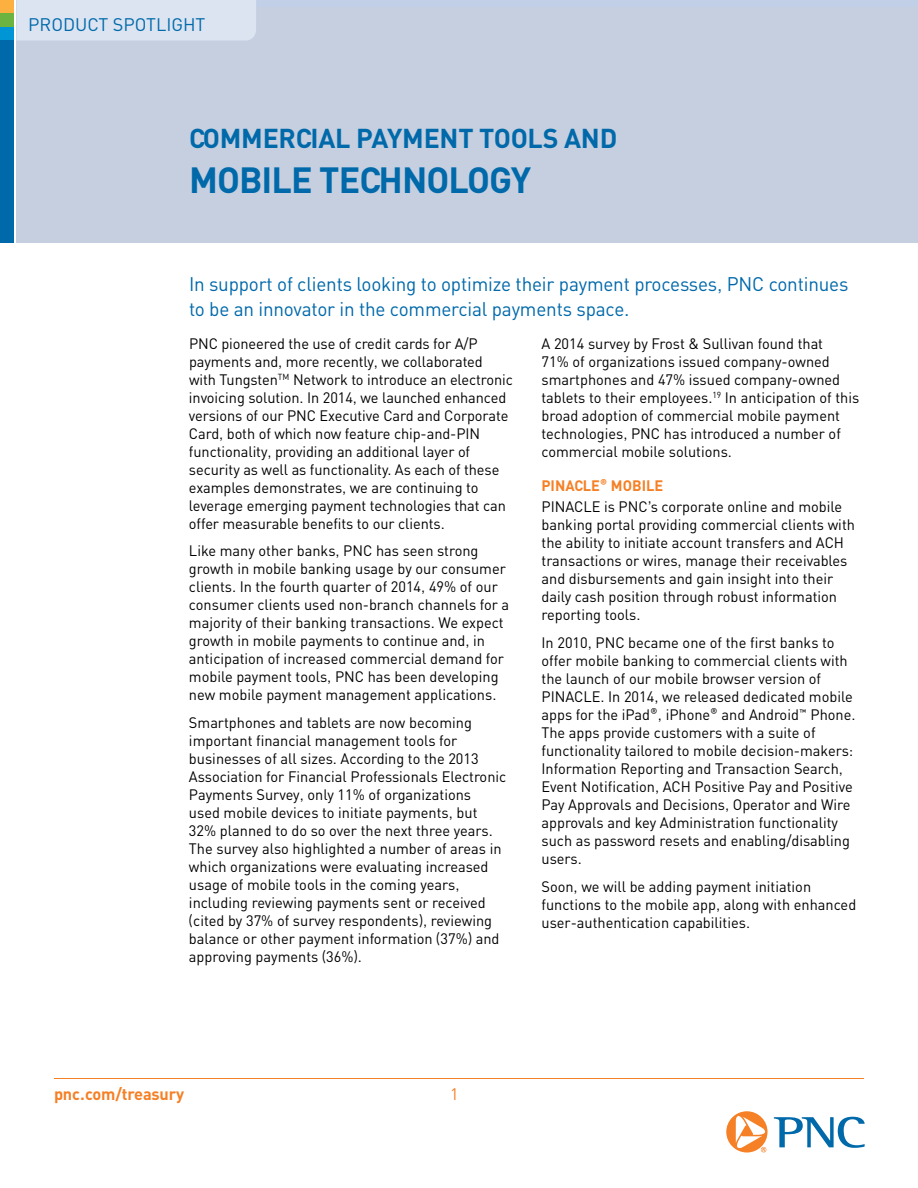
<style>
.page{position:relative;width:918px;height:1188px;background:#fff}
.page>*{position:absolute;margin:0;border:0;box-sizing:border-box;transform-origin:0 0}
.t1{font:700 36px "PNC Sans";letter-spacing:-.025em;color:#0069aa}
.t2{font:700 27px "PNC Sans";letter-spacing:-.01em;color:#0069aa}
.t3{font:19.5px/25.5px "PNC Sans";letter-spacing:-.01em;color:#0069aa}
.t4{font:18px "PNC Sans";color:#0069aa}
.t5{font:700 16.5px "PNC Sans";letter-spacing:-.01em;color:#f58025}
.t6{font:16.5px "PNC Sans";color:#f58025}
.t7{font:15px/18px "PNC Sans";color:#000}
.t8{font:700 15px "PNC Sans";color:#f58025}
</style>
<div class="page">
<svg style="left:774px;top:1117px;width:91px;height:31px"></svg>
<svg style="left:726px;top:1111px;width:42px;height:42px"></svg>
<hr style="left:54px;top:1078px;width:810px;height:1px;background:#f58025">
<div style="left:0;top:40px;width:14px;height:203px;background:#0069aa"></div>
<svg style="left:0;top:0;width:406px;height:41px;background:#cfdae6"></svg>
<p class="t4" style="left:28px;top:13px;width:179px">PRODUCT SPOTLIGHT</p>
<h2 class="t2" style="left:189px;top:121px;width:430px">COMMERCIAL PAYMENT TOOLS AND</h2>
<h1 class="t1" style="left:189px;top:157px;width:344px">MOBILE TECHNOLOGY</h1>
<h3 class="t3" style="left:189px;top:271px;width:661px">In support of clients looking to optimize their payment processes, PNC continues to be an innovator in the commercial payments space.</h3>
<p class="t7" style="left:189px;top:334px;width:326px">PNC pioneered the use of credit cards for A/P payments and, more recently, we collaborated with Tungsten<sup>TM</sup> Network to introduce an electronic invoicing solution. In 2014, we launched enhanced versions of our PNC Executive Card and Corporate Card, both of which now feature chip-and-PIN functionality, providing an additional layer of security as well as functionality. As each of these examples demonstrates, we are continuing to leverage emerging payment technologies that can offer measurable benefits to our clients.</p>
<p class="t7" style="left:189px;top:542px;width:322px">Like many other banks, PNC has seen strong growth in mobile banking usage by our consumer clients. In the fourth quarter of 2014, 49% of our consumer clients used non-branch channels for a majority of their banking transactions. We expect growth in mobile payments to continue and, in anticipation of increased commercial demand for mobile payment tools, PNC has been developing new mobile payment management applications.</p>
<p class="t7" style="left:189px;top:713px;width:319px">Smartphones and tablets are now becoming important financial management tools for businesses of all sizes. According to the 2013<br>Association for Financial Professionals Electronic Payments Survey, only 11% of organizations<br>used mobile devices to initiate payments, but 32% planned to do so over the next three years.<br>The survey also highlighted a number of areas in which organizations were evaluating increased usage of mobile tools in the coming years, including reviewing payments sent or received (cited by 37% of survey respondents), reviewing balance or other payment information (37%) and approving payments (36%).</p>
<p class="t7" style="left:542px;top:334px;width:319px">A 2014 survey by Frost &amp; Sullivan found that<br>71% of organizations issued company-owned smartphones and 47% issued company-owned tablets to their employees.<sup>19</sup> In anticipation of this broad adoption of commercial mobile payment technologies, PNC has introduced a number of commercial mobile solutions.</p>
<p class="t8" style="left:542px;top:476px;width:123px">PINACLE® MOBILE</p>
<p class="t7" style="left:542px;top:498px;width:315px">PINACLE is PNC’s corporate online and mobile banking portal providing commercial clients with the ability to initiate account transfers and ACH transactions or wires, manage their receivables and disbursements and gain insight into their daily cash position through robust information reporting tools.</p>
<p class="t7" style="left:542px;top:633px;width:315px">In 2010, PNC became one of the first banks to offer mobile banking to commercial clients with the launch of our mobile browser version of PINACLE. In 2014, we released dedicated mobile apps for the iPad®, iPhone® and Android™ Phone.<br>The apps provide customers with a suite of functionality tailored to mobile decision-makers:<br>Information Reporting and Transaction Search, Event Notification, ACH Positive Pay and Positive Pay Approvals and Decisions, Operator and Wire approvals and key Administration functionality such as password resets and enabling/disabling users.</p>
<p class="t7" style="left:542px;top:877px;width:316px">Soon, we will be adding payment initiation functions to the mobile app, along with enhanced user-authentication capabilities.</p>
<p class="t5" style="left:54px;top:1083px;width:132px">pnc.com/treasury</p>
<p class="t6" style="left:450px;top:1084px;width:10px">1</p>
</div>
